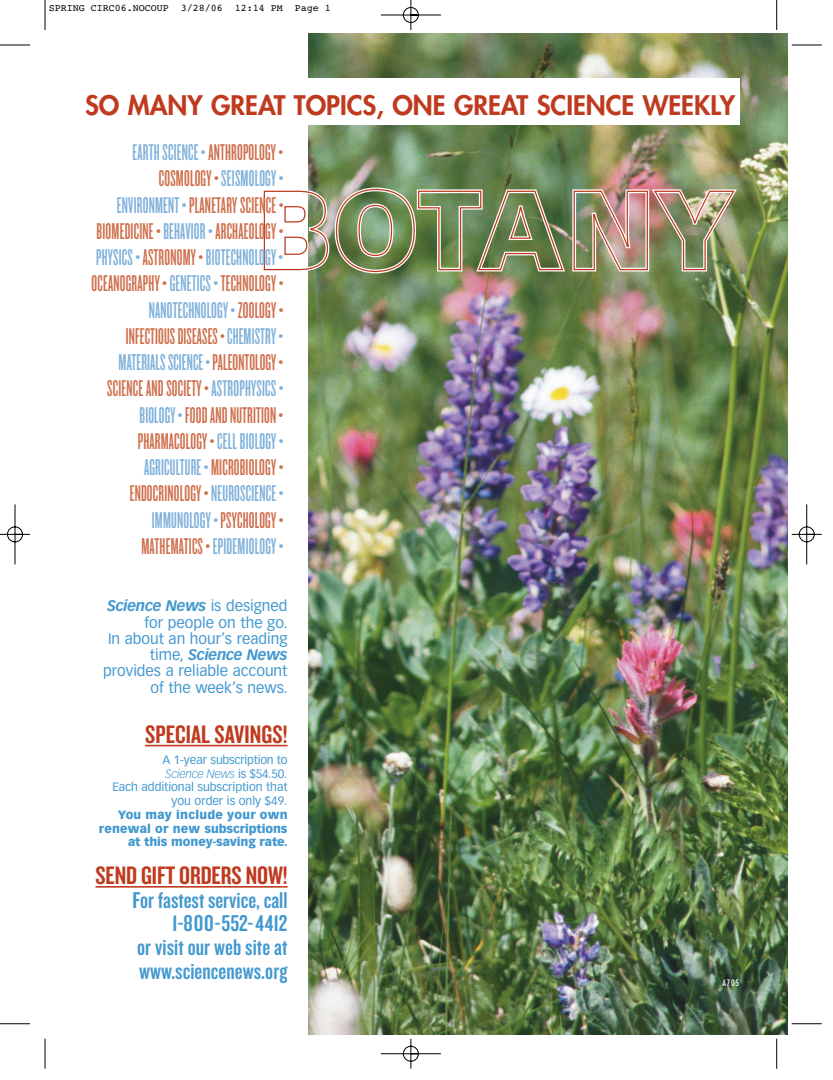
<style>
.page{position:relative;width:833px;height:1080px;background:#fff}
.page>*{position:absolute;margin:0;border:0;box-sizing:border-box;transform-origin:0 0}
.t1{font:800 26.25px "Futura";color:#bf3a1e}
.t2{font:26.25px "Knockout HTF48 Featherweight";letter-spacing:-.005em;color:#bf3a1e;scale:1.1 1}
.t3{font:23.75px/26.2px "Knockout HTF46 Flyweight";letter-spacing:.01em;color:#cf704d;text-align:right}
.t4{font:23.75px/23.8px "Knockout HTF48 Featherweight";letter-spacing:.005em;color:#4298cf;text-align:right;scale:1.1 1}
.t5{font:15px/16.2px "Vectora LH";color:#4298cf;text-align:right}
.t6{font:11.88px/13.8px "Vectora LH";color:#4298cf;text-align:right}
.t7{font:900 11.88px/13.8px "Vectora LH";letter-spacing:-.005em;color:#4298cf;text-align:right}
.t8{font:10px "Courier";color:#000}
.t9{font:condensed 8.75px "Futura";color:#fff}
.s1{color:#80b1db}
.s2{font-weight:700;font-style:italic}
.s3{font-weight:300;font-style:italic}
</style>
<div class="page">
<img style="left:0;top:0;width:822px;height:1069px">
<p class="t8" style="left:49px;top:2px;width:284px">SPRING CIRC06.NOCOUP 3/28/06 12:14 PM Page 1</p>
<p class="t1" style="left:85px;top:88px;width:651px">SO MANY GREAT TOPICS, ONE GREAT SCIENCE WEEKLY</p>
<p class="t3" style="left:92px;top:142px;width:193px"><span class="s1">EARTH SCIENCE •</span> ANTHROPOLOGY •<br>COSMOLOGY •<span class="s1">SEISMOLOGY •<br>ENVIRONMENT •</span>PLANETARY SCIENCE•<br>BIOMEDICINE • <span class="s1">BEHAVIOR •</span> ARCHAEOLOGY •<br><span class="s1">PHYSICS •</span> ASTRONOMY • <span class="s1">BIOTECHNOLOGY •<br></span>OCEANOGRAPHY • <span class="s1">GENETICS •</span> TECHNOLOGY •<br><span class="s1">NANOTECHNOLOGY •</span> ZOOLOGY •<br>INFECTIOUS DISEASES •<span class="s1">CHEMISTRY •<br>MATERIALS SCIENCE •</span>PALEONTOLOGY •<br>SCIENCE AND SOCIETY •<span class="s1">ASTROPHYSICS •<br>BIOLOGY •</span>FOOD AND NUTRITION •<br>PHARMACOLOGY • <span class="s1">CELL BIOLOGY •<br>AGRICULTURE •</span> MICROBIOLOGY•<br>ENDOCRINOLOGY • <span class="s1">NEUROSCIENCE •<br>IMMUNOLOGY •</span>PSYCHOLOGY •<br>MATHEMATICS •<span class="s1">EPIDEMIOLOGY •</span></p>
<p class="t5" style="left:103px;top:599px;width:186px"><span class="s2">Science News</span> is designed for people on the go.<br>In about an hour’s reading time, <span class="s2">Science News </span>provides a reliable account of the week’s news.</p>
<p class="t2" style="left:145px;top:724px;width:131px">SPECIAL SAVINGS!</p>
<p class="t6" style="left:112px;top:754px;width:177px">A 1-year subscription to<br><span class="s3">Science News</span> is $54.50.<br>Each additional subscription that you order is only $49.</p>
<p class="t7" style="left:99px;top:808px;width:190px">You may include your own renewal or new subscriptions at this money-saving rate.</p>
<p class="t2" style="left:95px;top:865px;width:176px">SEND GIFT ORDERS NOW!</p>
<p class="t4" style="left:133px;top:890px;width:142px">For fastest service, call<br>1-800-552-4412<br>or visit our web site at www.sciencenews.org</p>
<p class="t9" style="left:722px;top:978px;width:18px">A705</p>
</div>
